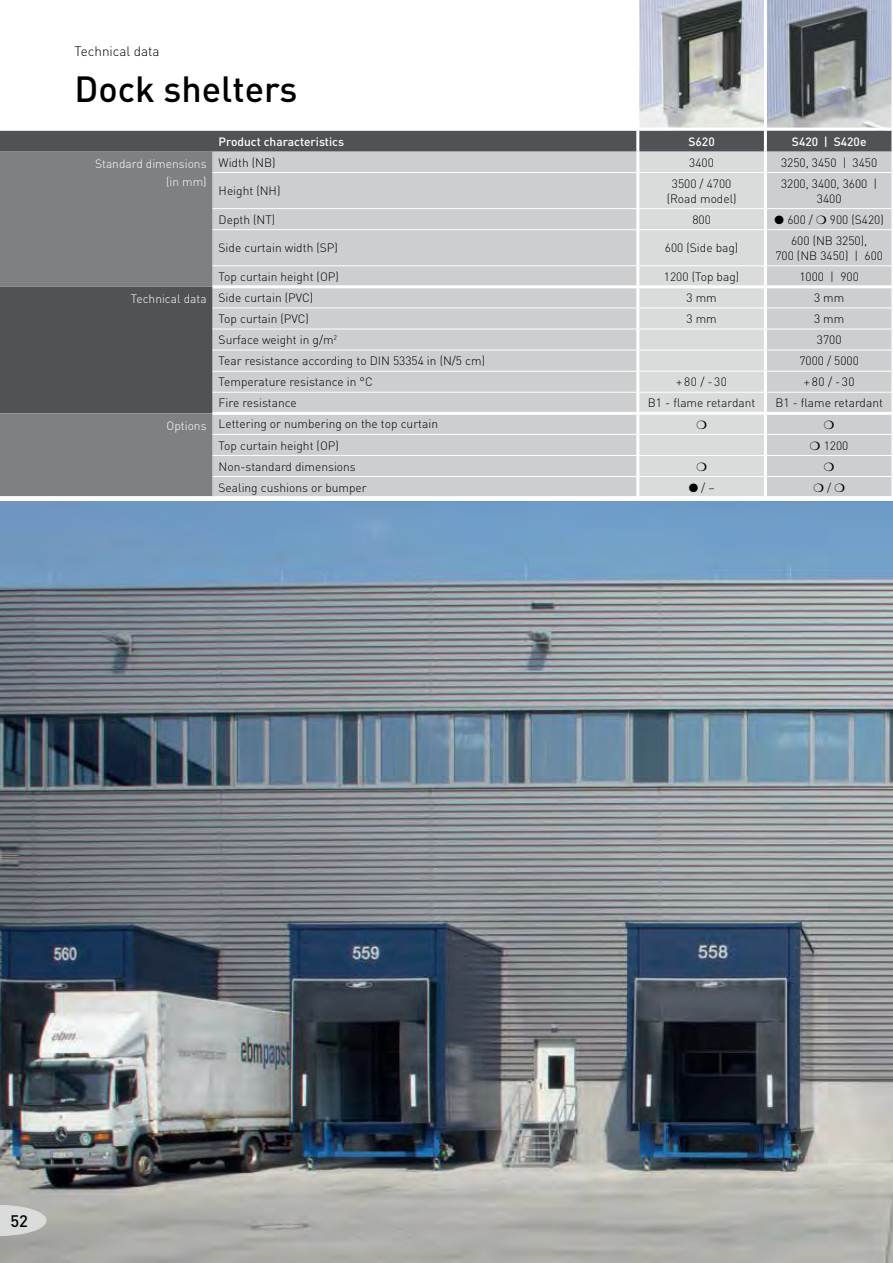
<style>
.page{position:relative;width:893px;height:1263px;background:#fff}
.page>*{position:absolute;margin:0;border:0;box-sizing:border-box;transform-origin:0 0}
.t1{font:500 36px "DIN Pro";color:#000001}
.t2{font:500 16.5px "DIN Pro";color:#000001}
.t3{font:300 13.5px "DIN Pro";color:#000001}
.t4{font:300 12px/15px "DIN Pro";color:#000001;text-align:center}
.t5{font:500 12px "DIN Pro";color:#fff}
.t6{font:300 12px/18px "DIN Pro";color:#fff;text-align:right}
.s1{color:#fff}
</style>
<div class="page">
<img style="left:767px;top:0;width:124px;height:128px">
<svg style="left:639px;top:0;width:125px;height:128px;background:#a9acb0"></svg>
<img style="left:0;top:501px;width:893px;height:762px">
<div style="left:0;top:131px;width:891px;height:21px;background:#505356"></div>
<svg style="left:0;top:152px;width:213px;height:344px;background:#6c7073"></svg>
<div style="left:767px;top:152px;width:124px;height:344px;background:#cccecf"></div>
<hr style="left:636px;top:131px;width:3px;height:21px;background:#fff">
<hr style="left:764px;top:131px;width:3px;height:21px;background:#fff">
<hr style="left:765px;top:172px;width:128px;height:1px;background:#fff">
<hr style="left:765px;top:208px;width:128px;height:1px;background:#fff">
<hr style="left:765px;top:229px;width:128px;height:1px;background:#fff">
<hr style="left:765px;top:265px;width:128px;height:1px;background:#fff">
<hr style="left:765px;top:308px;width:128px;height:1px;background:#fff">
<hr style="left:765px;top:392px;width:128px;height:1px;background:#fff">
<hr style="left:765px;top:434px;width:128px;height:1px;background:#fff">
<hr style="left:765px;top:455px;width:128px;height:1px;background:#fff">
<hr style="left:765px;top:285px;width:128px;height:3px;background:#fff">
<svg style="left:891px;top:265px;width:2px;height:21px"></svg>
<hr style="left:765px;top:329px;width:128px;height:1px;background:#fff">
<hr style="left:765px;top:350px;width:128px;height:1px;background:#fff">
<hr style="left:765px;top:371px;width:128px;height:1px;background:#fff">
<hr style="left:765px;top:412px;width:128px;height:3px;background:#fff">
<svg style="left:891px;top:392px;width:1px;height:42px"></svg>
<hr style="left:765px;top:476px;width:128px;height:1px;background:#fff">
<svg style="left:891px;top:477px;width:1px;height:19px"></svg>
<svg style="left:0;top:1205px;width:46px;height:31px"></svg>
<svg style="left:824px;top:420px;width:10px;height:9px"></svg>
<svg style="left:213px;top:152px;width:551px;height:344px;background:#d1d3d4"></svg>
<svg style="left:824px;top:462px;width:10px;height:9px"></svg>
<p class="t3" style="left:74px;top:46px;width:87px">Technical data</p>
<h1 class="t1" style="left:74px;top:76px;width:225px">Dock shelters</h1>
<p class="t5" style="left:219px;top:137px;width:127px">Product characteristics</p>
<p class="t5" style="left:688px;top:137px;width:28px">S620</p>
<p class="t5" style="left:792px;top:137px;width:76px">S420 | S420e</p>
<p class="t6" style="left:95px;top:156px;width:113px">Standard dimensions (in mm)</p>
<p class="t4" style="left:219px;top:156px;width:58px">Width (NB)</p>
<p class="t4" style="left:689px;top:156px;width:26px">3400</p>
<p class="t4" style="left:781px;top:156px;width:98px">3250, 3450 | 3450</p>
<p class="t4" style="left:219px;top:185px;width:63px">Height (NH)</p>
<p class="t4" style="left:667px;top:177px;width:71px">3500 / 4700 (Road model)</p>
<p class="t4" style="left:781px;top:177px;width:98px">3200, 3400, 3600 |<br>3400</p>
<p class="t4" style="left:219px;top:213px;width:58px">Depth (NT)</p>
<p class="t4" style="left:692px;top:213px;width:20px">800</p>
<p class="t4" style="left:775px;top:213px;width:111px">● 600 / ❍ 900 (S420)</p>
<p class="t4" style="left:219px;top:242px;width:121px">Side curtain width (SP)</p>
<p class="t4" style="left:665px;top:242px;width:75px">600 (Side bag)</p>
<p class="t4" style="left:775px;top:234px;width:109px">600 (NB 3250),<br>700 (NB 3450) | 600</p>
<p class="t4" style="left:219px;top:271px;width:122px">Top curtain height (OP)</p>
<p class="t4" style="left:664px;top:271px;width:77px">1200 (Top bag)</p>
<p class="t4" style="left:799px;top:271px;width:61px">1000 | 900</p>
<p class="t4" style="left:131px;top:292px;width:184px"><span class="s1">Technical data</span> Side curtain (PVC)</p>
<p class="t4" style="left:686px;top:292px;width:32px">3 mm</p>
<p class="t4" style="left:814px;top:292px;width:32px">3 mm</p>
<p class="t4" style="left:219px;top:313px;width:92px">Top curtain (PVC)</p>
<p class="t4" style="left:686px;top:313px;width:32px">3 mm</p>
<p class="t4" style="left:814px;top:313px;width:32px">3 mm</p>
<p class="t4" style="left:219px;top:334px;width:120px">Surface weight in g/m<sup>2</sup></p>
<p class="t4" style="left:817px;top:334px;width:26px">3700</p>
<p class="t4" style="left:219px;top:355px;width:268px">Tear resistance according to DIN 53354 in (N/5 cm)</p>
<p class="t4" style="left:799px;top:355px;width:61px">7000 / 5000</p>
<p class="t4" style="left:219px;top:376px;width:156px">Temperature resistance in °C</p>
<p class="t4" style="left:676px;top:376px;width:52px">+80 / -30</p>
<p class="t4" style="left:804px;top:376px;width:52px">+80 / -30</p>
<p class="t4" style="left:219px;top:397px;width:80px">Fire resistance</p>
<p class="t4" style="left:648px;top:397px;width:109px">B1 - flame retardant</p>
<p class="t4" style="left:775px;top:397px;width:109px">B1 - flame retardant</p>
<p class="t4" style="left:167px;top:418px;width:273px"><span class="s1">Options</span> Lettering or numbering on the top curtain</p>
<p class="t4" style="left:219px;top:439px;width:122px">Top curtain height (OP)</p>
<p class="t4" style="left:810px;top:439px;width:40px">❍ 1200</p>
<p class="t4" style="left:219px;top:460px;width:139px">Non-standard dimensions</p>
<p class="t4" style="left:219px;top:481px;width:150px">Sealing cushions or bumper</p>
<p class="t4" style="left:689px;top:481px;width:27px">● / –</p>
<p class="t4" style="left:813px;top:481px;width:33px">❍ / ❍</p>
<h2 class="t2" style="left:10px;top:1215px;width:19px">52</h2>
</div>
